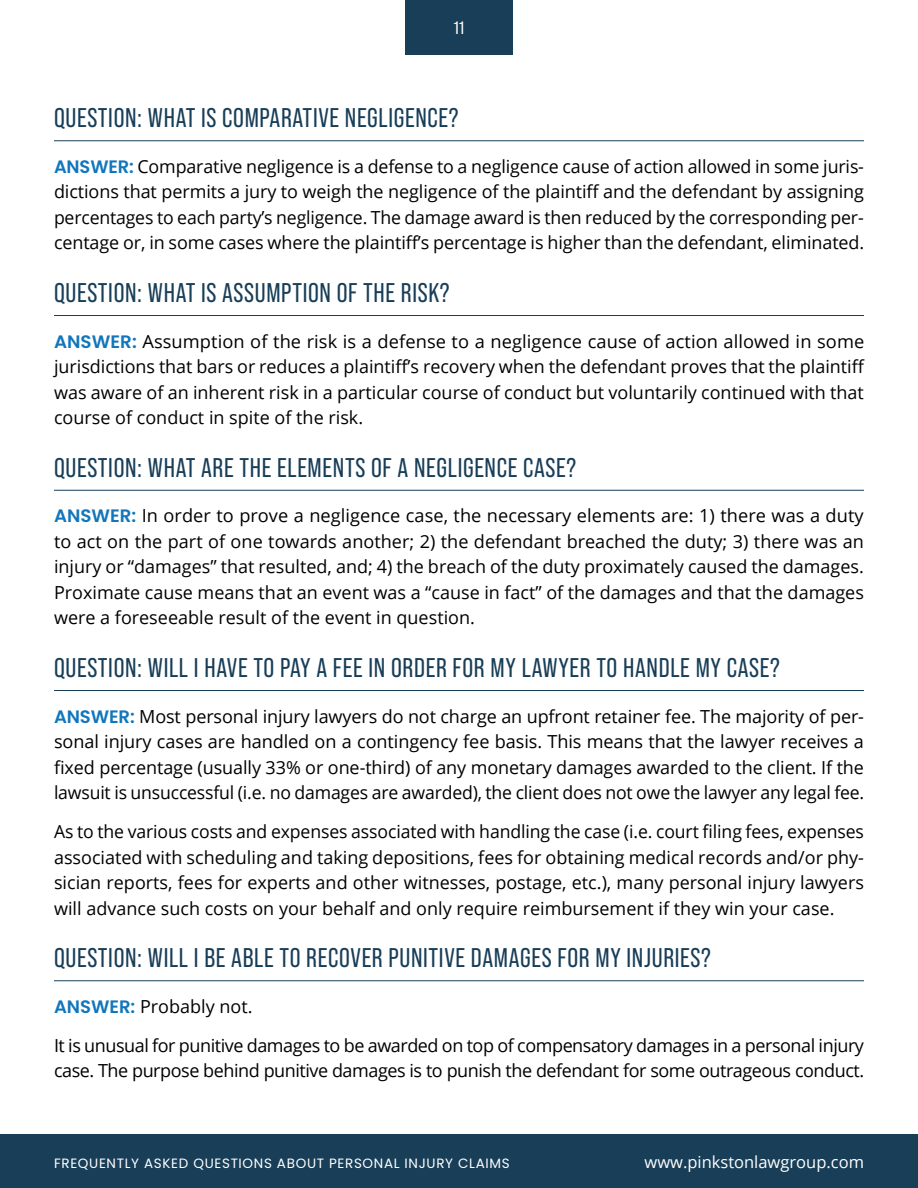
<style>
.page{position:relative;width:918px;height:1188px;background:#fff}
.page>*{position:absolute;margin:0;border:0;box-sizing:border-box;transform-origin:0 0}
.H1_-_Heading_1{font:27px "Bebas Neue Pro";letter-spacing:.025em;color:#183e58}
.P1_1_-_Basic_Paragra{font:18px/25.5px "Open Sans";letter-spacing:-.01em;color:#000;text-align:justify}
.t1{font:18px "Bebas Neue Pro";color:#fff}
.t2{font:16.5px "Open Sans";color:#fff}
.t3{font:13.5px "Poppins";letter-spacing:.05em;color:#fff}
.s1{font-family:"Poppins";font-weight:600;color:#1176bc}
</style>
<div class="page">
<div style="left:405px;top:0;width:108px;height:54px;background:#183e58"></div>
<div style="left:0;top:1134px;width:918px;height:54px;background:#183e58"></div>
<hr style="left:54px;top:141px;width:810px;height:1px;background:#183e58">
<hr style="left:54px;top:315px;width:810px;height:1px;background:#183e58">
<hr style="left:54px;top:490px;width:810px;height:1px;background:#183e58">
<hr style="left:54px;top:690px;width:810px;height:1px;background:#183e58">
<hr style="left:54px;top:981px;width:810px;height:1px;background:#183e58">
<p class="t1" style="left:454px;top:18px;width:12px">11</p>
<p class="H1_-_Heading_1" style="left:54px;top:103px;width:406px">QUESTION: WHAT IS COMPARATIVE NEGLIGENCE?</p>
<p class="P1_1_-_Basic_Paragra" style="left:54px;top:153px;width:812px"><span class="s1">ANSWER:</span> Comparative negligence is a defense to a negligence cause of action allowed in some juris&shy;dictions that permits a jury to weigh the negligence of the plaintiff and the defendant by assigning percentages to each party’s negligence. The damage award is then reduced by the corresponding per&shy;centage or, in some cases where the plaintiff’s percentage is higher than the defendant, eliminated.</p>
<p class="H1_-_Heading_1" style="left:54px;top:277px;width:397px">QUESTION: WHAT IS ASSUMPTION OF THE RISK?</p>
<p class="P1_1_-_Basic_Paragra" style="left:54px;top:328px;width:812px"><span class="s1">ANSWER:</span> Assumption of the risk is a defense to a negligence cause of action allowed in some jurisdictions that bars or reduces a plaintiff’s recovery when the defendant proves that the plaintiff was aware of an inherent risk in a particular course of conduct but voluntarily continued with that course of conduct in spite of the risk.</p>
<p class="H1_-_Heading_1" style="left:54px;top:452px;width:524px">QUESTION: WHAT ARE THE ELEMENTS OF A NEGLIGENCE CASE?</p>
<p class="P1_1_-_Basic_Paragra" style="left:54px;top:503px;width:811px"><span class="s1">ANSWER:</span> In order to prove a negligence case, the necessary elements are: 1) there was a duty to act on the part of one towards another; 2) the defendant breached the duty; 3) there was an injury or “damages” that resulted, and; 4) the breach of the duty proximately caused the damages.<br>Proximate cause means that an event was a “cause in fact” of the damages and that the damages were a foreseeable result of the event in question.</p>
<p class="H1_-_Heading_1" style="left:54px;top:652px;width:727px">QUESTION: WILL I HAVE TO PAY A FEE IN ORDER FOR MY LAWYER TO HANDLE MY CASE?</p>
<p class="P1_1_-_Basic_Paragra" style="left:54px;top:703px;width:812px"><span class="s1">ANSWER:</span> Most personal injury lawyers do not charge an upfront retainer fee. The majority of per&shy;sonal injury cases are handled on a contingency fee basis. This means that the lawyer receives a fixed percentage (usually 33% or one-third) of any monetary damages awarded to the client. If the lawsuit is unsuccessful (i.e. no damages are awarded), the client does not owe the lawyer any legal fee.</p>
<p class="P1_1_-_Basic_Paragra" style="left:54px;top:818px;width:812px">As to the various costs and expenses associated with handling the case (i.e. court filing fees, expenses associated with scheduling and taking depositions, fees for obtaining medical records and/or phy&shy;sician reports, fees for experts and other witnesses, postage, etc.), many personal injury lawyers will advance such costs on your behalf and only require reimbursement if they win your case.</p>
<p class="H1_-_Heading_1" style="left:54px;top:943px;width:658px">QUESTION: WILL I BE ABLE TO RECOVER PUNITIVE DAMAGES FOR MY INJURIES?</p>
<p class="P1_1_-_Basic_Paragra" style="left:54px;top:993px;width:200px"><span class="s1">ANSWER:</span> Probably not.</p>
<p class="P1_1_-_Basic_Paragra" style="left:54px;top:1032px;width:812px">It is unusual for punitive damages to be awarded on top of compensatory damages in a personal injury case. The purpose behind punitive damages is to punish the defendant for some outrageous conduct.</p>
<p class="t3" style="left:54px;top:1156px;width:457px">FREQUENTLY ASKED QUESTIONS ABOUT PERSONAL INJURY CLAIMS</p>
<p class="t2" style="left:645px;top:1151px;width:221px">www.pinkstonlawgroup.com</p>
</div>
